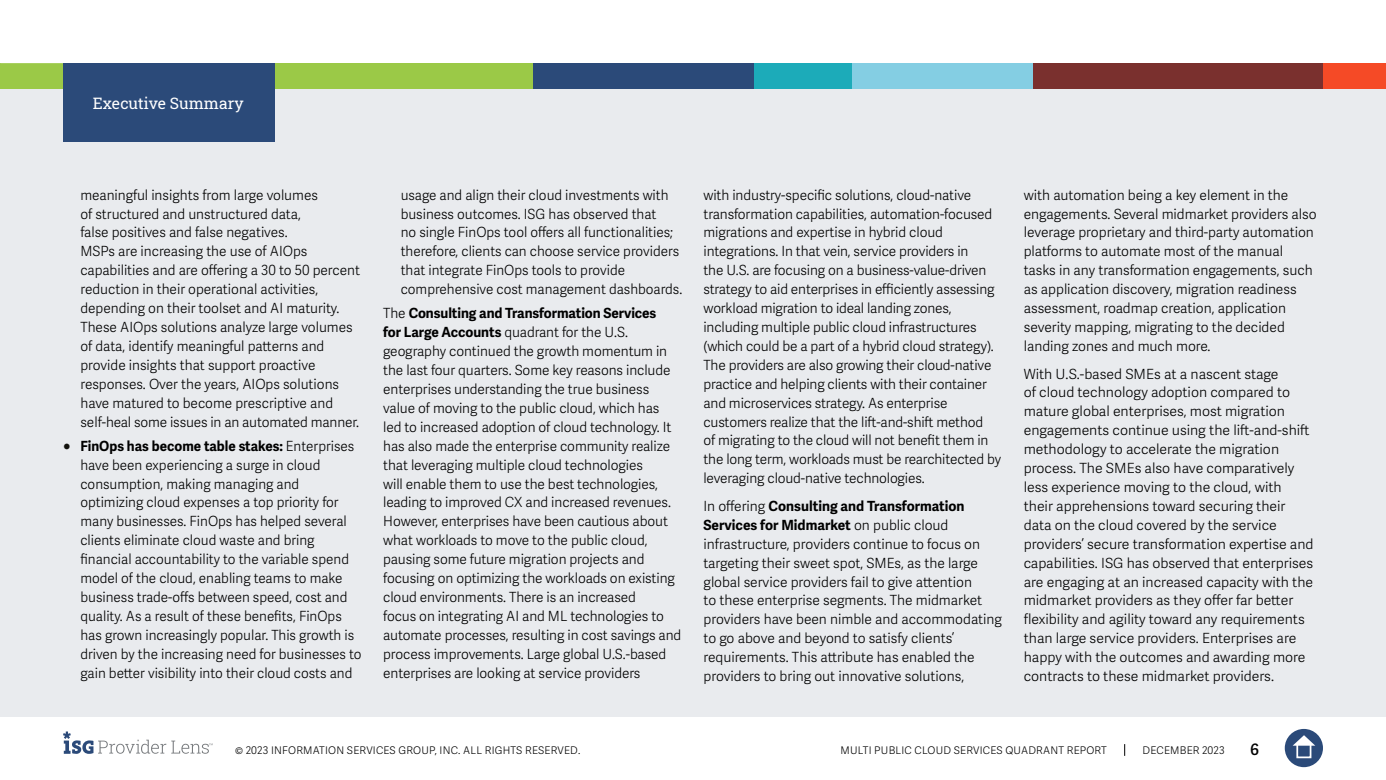
<style>
.page{position:relative;width:1386px;height:780px;background:#fff}
.page>*{position:absolute;margin:0;border:0;box-sizing:border-box;transform-origin:0 0}
.t1{font:15.75px "Roboto Slab ISG P Regular";color:#fff}
.t2{font:600 15.75px "Adelle Sans";color:#000}
.t3{font:300 14px/18.9px "Adelle Sans";color:#000}
.t4{font:300 14px/18.9px "Adelle Sans";color:#000;scale:.96 1}
.t5{font:300 10.5px "Adelle Sans";letter-spacing:.02em;color:#000}
.s1{font-weight:700;color:#12110c}
.s2{font-weight:700}
</style>
<div class="page">
<svg style="left:1124px;top:744px;width:1px;height:12px"></svg>
<div style="left:1285px;top:729px;width:38px;height:38px;background:#2b4a79;border-radius:50%"></div>
<svg style="left:1293px;top:735px;width:22px;height:10px"></svg>
<div style="left:1296px;top:743px;width:15px;height:15px;border:2px solid #fff"></div>
<svg style="left:63px;top:731px;width:150px;height:23px"></svg>
<div style="left:0;top:63px;width:1386px;height:654px;background:#e9ebee"></div>
<div style="left:0;top:63px;width:533px;height:26px;background:#9bc947"></div>
<svg style="left:0;top:63px;width:63px;height:1px"></svg>
<div style="left:533px;top:63px;width:223px;height:26px;background:#2b4a79"></div>
<div style="left:850px;top:63px;width:184px;height:26px;background:#84cee3"></div>
<div style="left:1323px;top:63px;width:63px;height:26px;background:#f54a26"></div>
<div style="left:1033px;top:63px;width:290px;height:26px;background:#7a302e"></div>
<div style="left:754px;top:63px;width:98px;height:26px;background:#1cabb9"></div>
<div style="left:63px;top:63px;width:211px;height:79px;background:#2b4a79"></div>
<p class="t1" style="left:93px;top:92px;width:152px">Executive Summary</p>
<p class="t3" style="left:80px;top:186px;width:281px">meaningful insights from large volumes<br>of structured and unstructured data,<br>false positives and false negatives.<br>MSPs are increasing the use of AIOps capabilities and are offering a 30 to 50 percent reduction in their operational activities, depending on their toolset and AI maturity.<br>These AIOps solutions analyze large volumes of data, identify meaningful patterns and provide insights that support proactive responses. Over the years, AIOps solutions have matured to become prescriptive and self-heal some issues in an automated manner.</p>
<p class="t4" style="left:80px;top:437px;width:294px;text-indent:-17px"><span class="s1">●</span> <span class="s2">FinOps has become table stakes:</span> Enterprises have been experiencing a surge in cloud consumption, making managing and optimizing cloud expenses a top priority for many businesses. FinOps has helped several clients eliminate cloud waste and bring financial accountability to the variable spend model of the cloud, enabling teams to make business trade-offs between speed, cost and quality. As a result of these benefits, FinOps has grown increasingly popular. This growth is driven by the increasing need for businesses to gain better visibility into their cloud costs and</p>
<p class="t4" style="left:401px;top:186px;width:295px">usage and align their cloud investments with business outcomes. ISG has observed that<br>no single FinOps tool offers all functionalities; therefore, clients can choose service providers that integrate FinOps tools to provide comprehensive cost management dashboards.</p>
<p class="t3" style="left:383px;top:304px;width:300px">The <span class="s2">Consulting and Transformation Services<br>for Large Accounts</span> quadrant for the U.S. geography continued the growth momentum in the last four quarters. Some key reasons include enterprises understanding the true business value of moving to the public cloud, which has<br>led to increased adoption of cloud technology. It has also made the enterprise community realize that leveraging multiple cloud technologies<br>will enable them to use the best technologies, leading to improved CX and increased revenues.<br>However, enterprises have been cautious about what workloads to move to the public cloud, pausing some future migration projects and focusing on optimizing the workloads on existing cloud environments. There is an increased<br>focus on integrating AI and ML technologies to automate processes, resulting in cost savings and process improvements. Large global U.S.-based enterprises are looking at service providers</p>
<p class="t3" style="left:703px;top:186px;width:299px">with industry-specific solutions, cloud-native transformation capabilities, automation-focused migrations and expertise in hybrid cloud integrations. In that vein, service providers in<br>the U.S. are focusing on a business-value-driven strategy to aid enterprises in efficiently assessing workload migration to ideal landing zones, including multiple public cloud infrastructures (which could be a part of a hybrid cloud strategy).<br>The providers are also growing their cloud-native practice and helping clients with their container and microservices strategy. As enterprise customers realize that the lift-and-shift method<br>of migrating to the cloud will not benefit them in the long term, workloads must be rearchitected by leveraging cloud-native technologies.</p>
<p class="t3" style="left:703px;top:497px;width:300px">In offering <span class="s2">Consulting and Transformation Services for Midmarket</span> on public cloud infrastructure, providers continue to focus on targeting their sweet spot, SMEs, as the large global service providers fail to give attention<br>to these enterprise segments. The midmarket providers have been nimble and accommodating to go above and beyond to satisfy clients’ requirements. This attribute has enabled the providers to bring out innovative solutions,</p>
<p class="t3" style="left:1024px;top:186px;width:294px">with automation being a key element in the engagements. Several midmarket providers also leverage proprietary and third-party automation platforms to automate most of the manual tasks in any transformation engagements, such as application discovery, migration readiness assessment, roadmap creation, application severity mapping, migrating to the decided landing zones and much more.</p>
<p class="t3" style="left:1024px;top:364px;width:291px">With U.S.-based SMEs at a nascent stage<br>of cloud technology adoption compared to mature global enterprises, most migration engagements continue using the lift-and-shift methodology to accelerate the migration process. The SMEs also have comparatively less experience moving to the cloud, with their apprehensions toward securing their data on the cloud covered by the service providers’ secure transformation expertise and capabilities. ISG has observed that enterprises are engaging at an increased capacity with the midmarket providers as they offer far better flexibility and agility toward any requirements than large service providers. Enterprises are happy with the outcomes and awarding more contracts to these midmarket providers.</p>
<p class="t5" style="left:235px;top:744px;width:347px">© 2023 INFORMATION SERVICES GROUP, INC. ALL RIGHTS RESERVED.</p>
<p class="t5" style="left:841px;top:744px;width:268px">MULTI PUBLIC CLOUD SERVICES QUADRANT REPORT</p>
<p class="t5" style="left:1143px;top:744px;width:84px">DECEMBER 2023</p>
<p class="t2" style="left:1250px;top:740px;width:10px">6</p>
</div>
